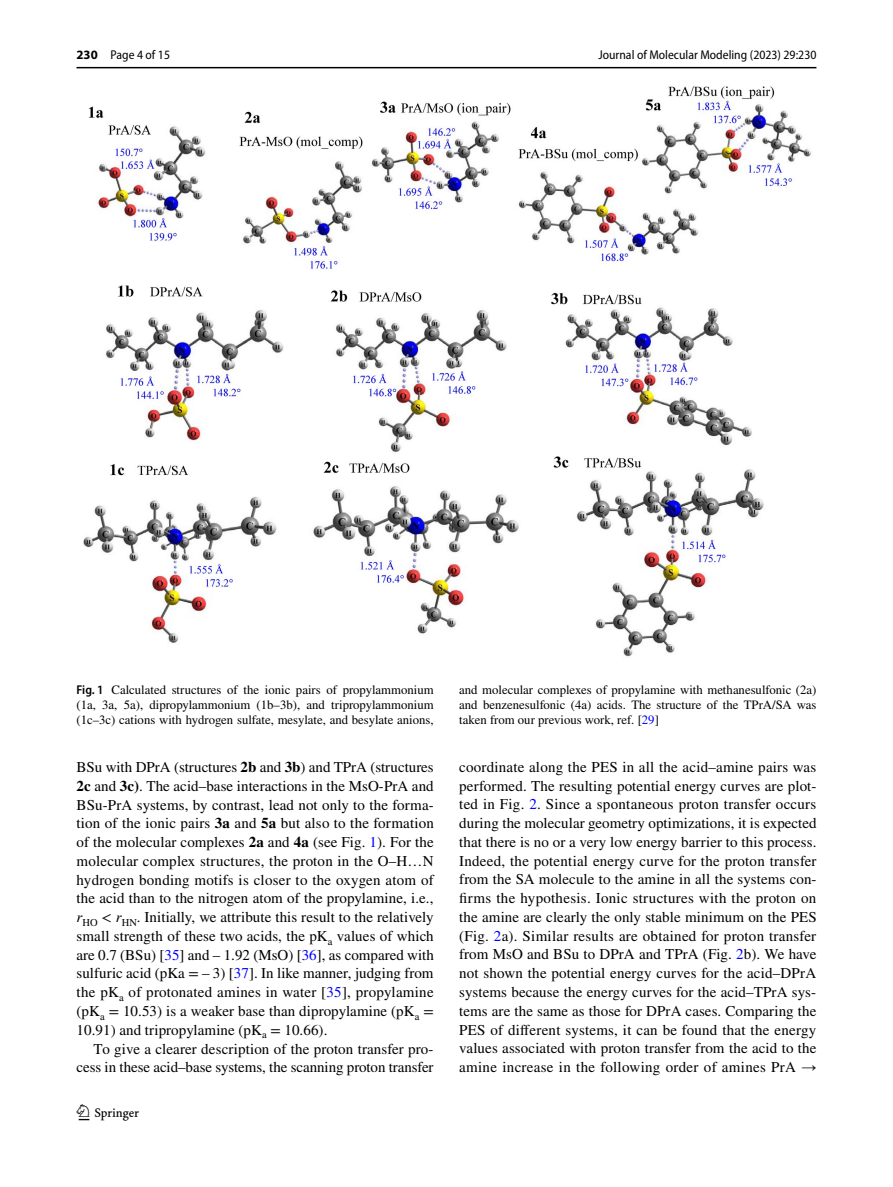
<style>
.page{position:relative;width:893px;height:1187px;background:#fff}
.page>*{position:absolute;margin:0;border:0;box-sizing:border-box;transform-origin:0 0}
.t1{font:22.5px "Springnew Regular 2";color:#000}
.t2{font:15px/18.8px "STIX";letter-spacing:.005em;color:#000;text-align:justify}
.t3{font:12.75px/15px "STIX";color:#000;text-align:justify}
.t4{font:semi-condensed 12.75px "Myriad Pro";color:#000}
.s1{font-weight:700;font-stretch:normal}
.s2{font-family:"Myriad Pro";font-weight:600;font-stretch:semi-condensed}
.s3{color:#00f}
.s4{font-weight:700}
.s5{font-style:italic}
.s6{font-family:"Times New Roman"}
</style>
<div class="page">
<hr style="left:77px;top:67px;width:739px;height:1px;background:#000">
<img style="left:83px;top:87px;width:728px;height:570px">
<p class="t4" style="left:77px;top:48px;width:95px"><span class="s1">230</span> Page 4 of 15</p>
<p class="t4" style="left:598px;top:48px;width:219px">Journal of Molecular Modeling (2023) 29:230</p>
<p class="t3" style="left:77px;top:682px;width:359px"><span class="s2">Fig. 1</span> Calculated structures of the ionic pairs of propylammonium (1a, 3a, 5a), dipropylammonium (1b–3b), and tripropylammonium (1c–3c) cations with hydrogen sulfate, mesylate, and besylate anions,</p>
<p class="t3" style="left:459px;top:682px;width:359px">and molecular complexes of propylamine with methanesulfonic (2a) and benzenesulfonic (4a) acids. The structure of the TPrA/SA was taken from our previous work, ref. [<span class="s3">29</span>]</p>
<p class="t2" style="left:77px;top:758px;width:359px">BSu with DPrA (structures <span class="s4">2b</span> and <span class="s4">3b</span>) and TPrA (structures <span class="s4">2c</span> and <span class="s4">3c)</span>. The acid–base interactions in the MsO-PrA and BSu-PrA systems, by contrast, lead not only to the forma&shy;tion of the ionic pairs <span class="s4">3a</span> and <span class="s4">5a</span> but also to the formation of the molecular complexes <span class="s4">2a</span> and <span class="s4">4a</span> (see Fig. <span class="s3">1</span>). For the molecular complex structures, the proton in the O–H…N hydrogen bonding motifs is closer to the oxygen atom of the acid than to the nitrogen atom of the propylamine, i.e., <span class="s5">r</span><sub>НO</sub> &lt; <span class="s5">r</span><sub>НN</sub>. Initially, we attribute this result to the relatively small strength of these two acids, the pK<sub>a</sub> values of which are 0.7 (BSu) [<span class="s3">35</span>] and – 1.92 (MsO) [<span class="s3">36</span>], as compared with sulfuric acid (pKa = – 3) [<span class="s3">37</span>]. In like manner, judging from the pK<sub>a</sub> of protonated amines in water [<span class="s3">35</span>], propylamine (pK<sub>a</sub> = 10.53) is a weaker base than dipropylamine (pK<sub>a</sub> = 10.91) and tripropylamine (pK<sub>a</sub> = 10.66).</p>
<p class="t2" style="left:77px;top:1039px;width:359px;text-align:right">To give a clearer description of the proton transfer pro&shy;cess in these acid–base systems, the scanning proton transfer</p>
<h1 class="t1" style="left:79px;top:1104px;width:62px">1 3</h1>
<p class="t2" style="left:459px;top:758px;width:359px">coordinate along the PES in all the acid–amine pairs was performed. The resulting potential energy curves are plot&shy;ted in Fig. <span class="s3">2</span>. Since a spontaneous proton transfer occurs during the molecular geometry optimizations, it is expected that there is no or a very low energy barrier to this process.<br>Indeed, the potential energy curve for the proton transfer from the SA molecule to the amine in all the systems con&shy;firms the hypothesis. Ionic structures with the proton on the amine are clearly the only stable minimum on the PES (Fig. <span class="s3">2</span>a). Similar results are obtained for proton transfer from MsO and BSu to DPrA and TPrA (Fig. <span class="s3">2</span>b). We have not shown the potential energy curves for the acid–DPrA systems because the energy curves for the acid–TPrA sys&shy;tems are the same as those for DPrA cases. Comparing the PES of different systems, it can be found that the energy values associated with proton transfer from the acid to the amine increase in the following order of amines PrA <span class="s6">→</span></p>
</div>
